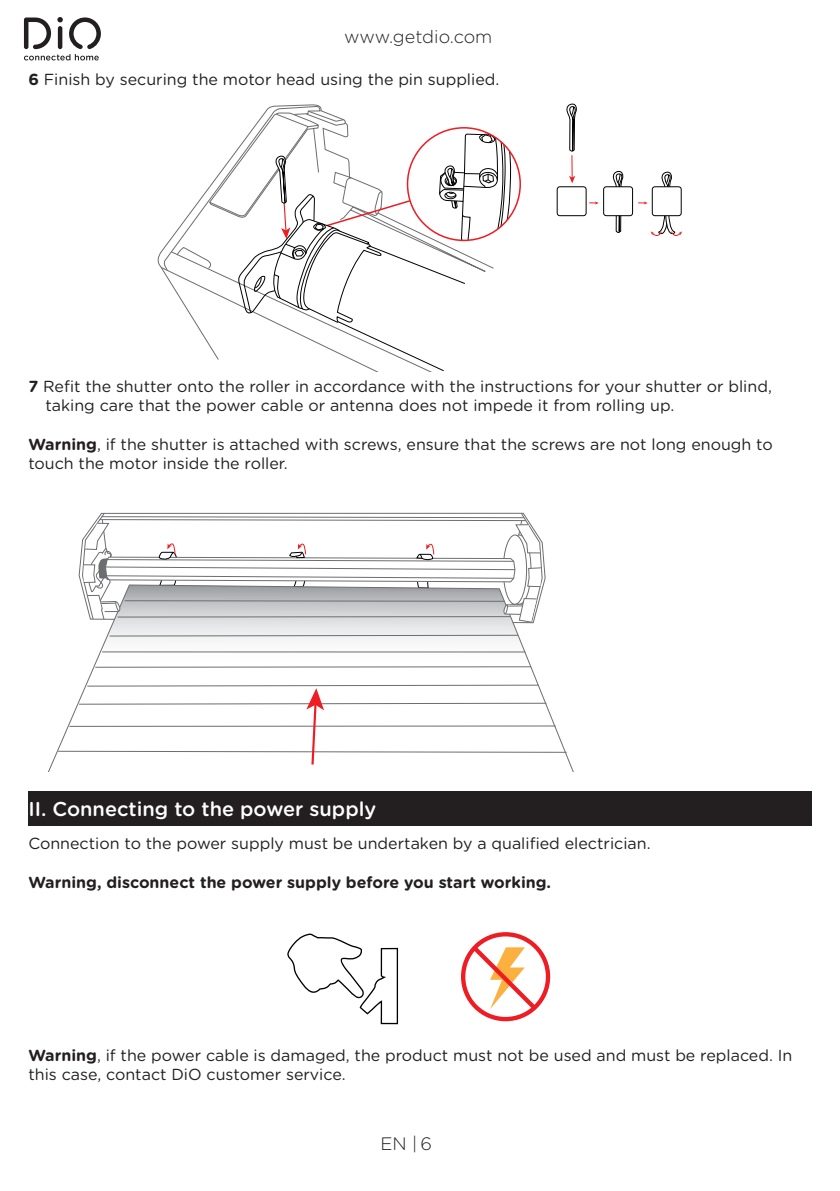
<style>
.page{position:relative;width:840px;height:1191px;background:#fff}
.page>*{position:absolute;margin:0;border:0;box-sizing:border-box;transform-origin:0 0}
.t1{font:500 20px "Gotham Rounded";color:#fff}
.t2{font:300 18px "Gotham Rounded";color:#231f20}
.t3{font:16px/19.2px "Gotham Rounded";color:#231f20}
.t4{font:700 16px "Gotham Rounded";color:#231f20}
.s1{font-weight:700}
</style>
<div class="page">
<svg style="left:24px;top:17px;width:77px;height:43px"></svg>
<svg style="left:565px;top:103px;width:11px;height:114px"></svg>
<svg style="left:161px;top:106px;width:359px;height:265px"></svg>
<div style="left:406px;top:127px;width:114px;height:114px;border:2px solid #ee1d23;border-radius:50%"></div>
<div style="left:556px;top:186px;width:30px;height:30px;border:1px solid #000;border-radius:3px"></div>
<svg style="left:589px;top:201px;width:9px;height:3px"></svg>
<svg style="left:638px;top:201px;width:9px;height:3px"></svg>
<svg style="left:612px;top:170px;width:11px;height:63px"></svg>
<div style="left:603px;top:187px;width:29px;height:29px;background:#fff;border-radius:3px"></div>
<div style="left:603px;top:186px;width:29px;height:30px;border:1px solid #000;border-radius:3px"></div>
<svg style="left:661px;top:171px;width:10px;height:15px"></svg>
<div style="left:651px;top:186px;width:30px;height:30px;border:1px solid #000;border-radius:3px"></div>
<svg style="left:650px;top:215px;width:31px;height:21px"></svg>
<svg style="left:48px;top:584px;width:526px;height:187px"></svg>
<svg style="left:109px;top:634px;width:409px;height:2px"></svg>
<hr style="left:102px;top:651px;width:423px;height:1px;background:#6c6d70">
<hr style="left:95px;top:666px;width:436px;height:1px;background:#6c6d70">
<svg style="left:82px;top:512px;width:460px;height:111px"></svg>
<svg style="left:57px;top:684px;width:510px;height:83px"></svg>
<div style="left:28px;top:791px;width:783px;height:34px;background:#231f20"></div>
<svg style="left:287px;top:933px;width:111px;height:91px"></svg>
<div style="left:460px;top:932px;width:90px;height:89px;border:4px solid #ee1d23;border-radius:50%"></div>
<svg style="left:467px;top:941px;width:74px;height:73px"></svg>
<p class="t2" style="left:344px;top:24px;width:150px">www.getdio.com</p>
<p class="t3" style="left:28px;top:69px;width:472px"><span class="s1">6</span> Finish by securing the motor head using the pin supplied.</p>
<p class="t3" style="left:45px;top:376px;width:727px;text-indent:-17px"><span class="s1">7</span> Refit the shutter onto the roller in accordance with the instructions for your shutter or blind, taking care that the power cable or antenna does not impede it from rolling up.</p>
<p class="t3" style="left:28px;top:434px;width:745px"><span class="s1">Warning</span>, if the shutter is attached with screws, ensure that the screws are not long enough to touch the motor inside the roller.</p>
<p class="t1" style="left:28px;top:795px;width:349px">II. Connecting to the power supply</p>
<p class="t3" style="left:28px;top:833px;width:623px">Connection to the power supply must be undertaken by a qualified electrician.</p>
<p class="t4" style="left:28px;top:870px;width:524px">Warning, disconnect the power supply before you start working.</p>
<p class="t3" style="left:28px;top:1044px;width:765px"><span class="s1">Warning</span>, if the power cable is damaged, the product must not be used and must be replaced. In this case, contact DiO customer service.</p>
<p class="t2" style="left:380px;top:1131px;width:53px">EN |6</p>
</div>
